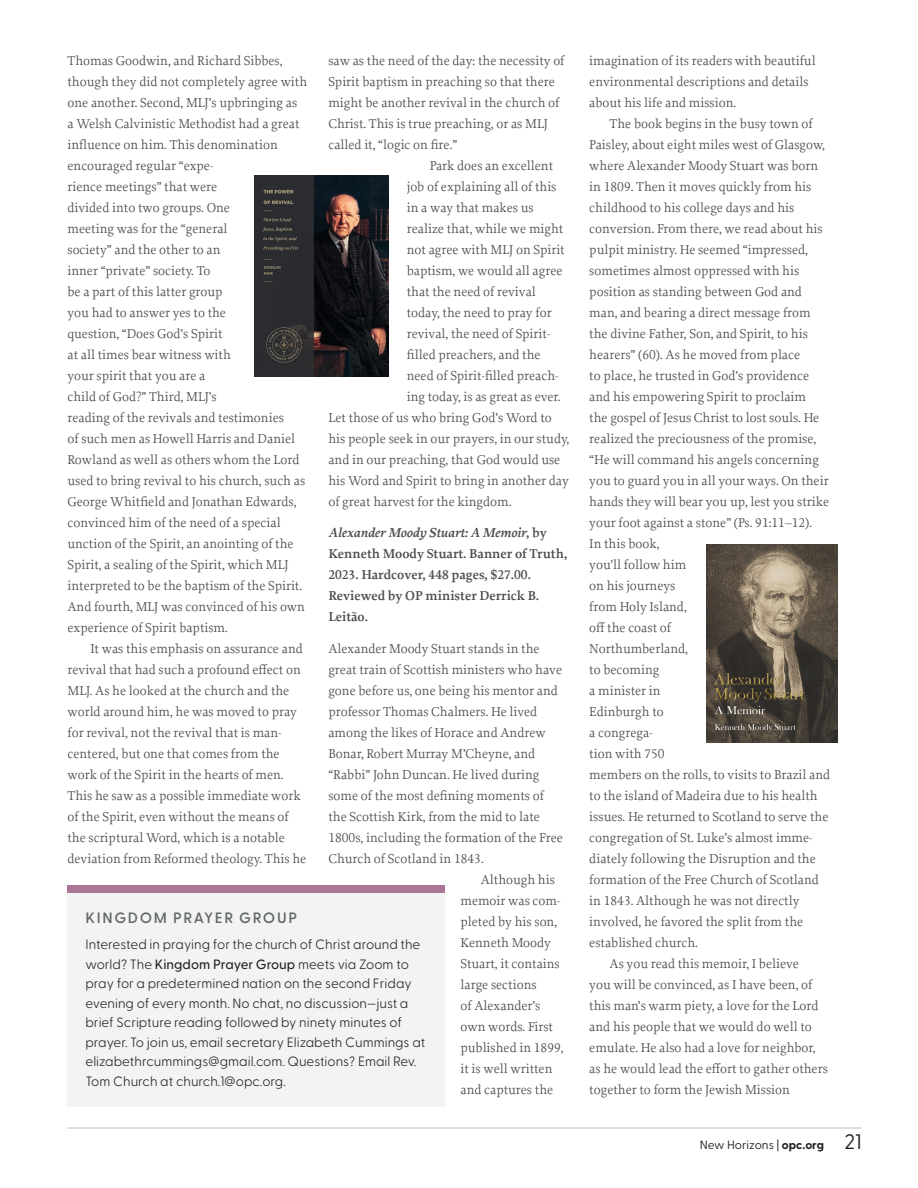
<style>
.page{position:relative;width:918px;height:1188px;background:#fff}
.page>*{position:absolute;margin:0;border:0;box-sizing:border-box;transform-origin:0 0}
.Callout_header{font:600 15px "Greycliff CF";letter-spacing:.11em;color:#646768}
.Reviews_-_text{font:13.5px/21px "Proforma";color:#4b4c4d}
.Callout_Text{font:300 13.5px/19.5px "Greycliff CF";color:#231f20}
.Review_Info{font:600 13.5px/21px "Proforma";color:#4b4c4d}
.t1{font:12px "Greycliff CF";color:#231f20}
.s1{font-style:italic}
.s2{font-weight:500}
.s3{font-weight:700}
.s4{font-size:21px}
</style>
<div class="page">
<hr style="left:68px;top:1128px;width:793px;height:1px;background:#bcbdc0">
<img style="left:255px;top:176px;width:134px;height:201px">
<div style="left:68px;top:893px;width:378px;height:214px;background:#f2f3f4"></div>
<div style="left:68px;top:885px;width:378px;height:8px;background:#ac7699"></div>
<img style="left:706px;top:544px;width:131px;height:198px">
<p class="Reviews_-_text" style="left:328px;top:49px;width:238px">saw as the need of the day: the necessity of Spirit baptism in preaching so that there might be another revival in the church of Christ. This is true preaching, or as MLJ called it, “logic on fire.”</p>
<p class="Reviews_-_text" style="left:430px;top:154px;width:125px">Park does an excellent</p>
<p class="Reviews_-_text" style="left:407px;top:175px;width:151px">job of explaining all of this</p>
<p class="Reviews_-_text" style="left:407px;top:196px;width:128px">in a way that makes us</p>
<p class="Reviews_-_text" style="left:407px;top:217px;width:158px">realize that, while we might</p>
<p class="Reviews_-_text" style="left:407px;top:238px;width:160px">not agree with MLJ on Spirit</p>
<p class="Reviews_-_text" style="left:407px;top:259px;width:157px">baptism, we would all agree</p>
<p class="Reviews_-_text" style="left:407px;top:280px;width:131px">that the need of revival</p>
<p class="Reviews_-_text" style="left:407px;top:301px;width:146px">today, the need to pray for</p>
<p class="Reviews_-_text" style="left:407px;top:322px;width:145px">revival, the need of Spirit-</p>
<p class="Reviews_-_text" style="left:407px;top:343px;width:135px">filled preachers, and the</p>
<p class="Reviews_-_text" style="left:407px;top:364px;width:153px">need of Spirit-filled preach-</p>
<p class="Reviews_-_text" style="left:407px;top:385px;width:155px">ing today, is as great as ever.</p>
<p class="Reviews_-_text" style="left:328px;top:406px;width:225px">Let those of us who bring God’s Word to</p>
<p class="Reviews_-_text" style="left:328px;top:427px;width:242px">his people seek in our prayers, in our study,</p>
<p class="Reviews_-_text" style="left:328px;top:448px;width:233px">and in our preaching, that God would use</p>
<p class="Reviews_-_text" style="left:328px;top:469px;width:242px">his Word and Spirit to bring in another day</p>
<p class="Reviews_-_text" style="left:328px;top:490px;width:185px">of great harvest for the kingdom.</p>
<p class="Review_Info" style="left:328px;top:522px;width:241px"><span class="s1">Alexander Moody Stuart: A Memoir</span>, by<br>Kenneth Moody Stuart. Banner of Truth,<br>2023. Hardcover, 448 pages, $27.00.<br>Reviewed by OP minister Derrick B.<br>Leitão.</p>
<p class="Reviews_-_text" style="left:328px;top:637px;width:236px">Alexander Moody Stuart stands in the great train of Scottish ministers who have gone before us, one being his mentor and professor Thomas Chalmers. He lived among the likes of Horace and Andrew Bonar, Robert Murray M’Cheyne, and “Rabbi” John Duncan. He lived during some of the most defining moments of the Scottish Kirk, from the mid to late 1800s, including the formation of the Free Church of Scotland in 1843.</p>
<p class="Reviews_-_text" style="left:460px;top:868px;width:105px;text-indent:20px">Although his memoir was com&shy;pleted by his son,<br>Kenneth Moody<br>Stuart, it contains large sections<br>of Alexander’s own words. First published in 1899, it is well written and captures the</p>
<p class="Reviews_-_text" style="left:68px;top:49px;width:241px">Thomas Goodwin, and Richard Sibbes, though they did not completely agree with one another. Second, MLJ’s upbringing as<br>a Welsh Calvinistic Methodist had a great influence on him. This denomination encouraged regular “expe-<br>rience meetings” that were<br>divided into two groups. One<br>meeting was for the “general<br>society” and the other to an<br>inner “private” society. To<br>be a part of this latter group<br>you had to answer yes to the<br>question, “Does God’s Spirit<br>at all times bear witness with<br>your spirit that you are a<br>child of God?” Third, MLJ’s<br>reading of the revivals and testimonies<br>of such men as Howell Harris and Daniel Rowland as well as others whom the Lord used to bring revival to his church, such as George Whitfield and Jonathan Edwards, convinced him of the need of a special unction of the Spirit, an anointing of the Spirit, a sealing of the Spirit, which MLJ interpreted to be the baptism of the Spirit.<br>And fourth, MLJ was convinced of his own experience of Spirit baptism.</p>
<p class="Reviews_-_text" style="left:68px;top:637px;width:240px;text-indent:23px">It was this emphasis on assurance and revival that had such a profound effect on MLJ. As he looked at the church and the world around him, he was moved to pray for revival, not the revival that is man&shy;centered, but one that comes from the work of the Spirit in the hearts of men.<br>This he saw as a possible immediate work of the Spirit, even without the means of the scriptural Word, which is a notable deviation from Reformed theology. This he</p>
<p class="Callout_header" style="left:86px;top:906px;width:213px">KINGDOM PRAYER GROUP</p>
<p class="Callout_Text" style="left:86px;top:934px;width:341px">Interested in praying for the church of Christ around the world? The <span class="s2">Kingdom Prayer Group</span> meets via Zoom to pray for a predetermined nation on the second Friday evening of every month. No chat, no discussion—just a brief Scripture reading followed by ninety minutes of prayer. To join us, email secretary Elizabeth Cummings at elizabethrcummings@gmail.com. Questions? Email Rev.<br>Tom Church at church.1@opc.org.</p>
<p class="Reviews_-_text" style="left:589px;top:49px;width:228px">imagination of its readers with beautiful environmental descriptions and details about his life and mission.</p>
<p class="Reviews_-_text" style="left:589px;top:112px;width:242px;text-indent:20px">The book begins in the busy town of<br>Paisley, about eight miles west of Glasgow, where Alexander Moody Stuart was born in 1809. Then it moves quickly from his childhood to his college days and his conversion. From there, we read about his pulpit ministry. He seemed “impressed, sometimes almost oppressed with his position as standing between God and man, and bearing a direct message from the divine Father, Son, and Spirit, to his hearers” (60). As he moved from place<br>to place, he trusted in God’s providence and his empowering Spirit to proclaim<br>the gospel of Jesus Christ to lost souls. He realized the preciousness of the promise, “He will command his angels concerning you to guard you in all your ways. On their hands they will bear you up, lest you strike your foot against a stone” (Ps. 91:11–12).<br>In this book,<br>you’ll follow him<br>on his journeys<br>from Holy Island,<br>off the coast of<br>Northumberland,<br>to becoming<br>a minister in<br>Edinburgh to<br>a congrega-<br>tion with 750<br>members on the rolls, to visits to Brazil and to the island of Madeira due to his health issues. He returned to Scotland to serve the congregation of St. Luke’s almost imme&shy;diately following the Disruption and the formation of the Free Church of Scotland in 1843. Although he was not directly involved, he favored the split from the established church.</p>
<p class="Reviews_-_text" style="left:589px;top:952px;width:240px;text-indent:20px">As you read this memoir, I believe<br>you will be convinced, as I have been, of this man’s warm piety, a love for the Lord and his people that we would do well to emulate. He also had a love for neighbor, as he would lead the effort to gather others together to form the Jewish Mission</p>
<p class="t1" style="left:700px;top:1135px;width:163px">New Horizons | <span class="s3">opc.org</span> <span class="s4">21</span></p>
</div>
